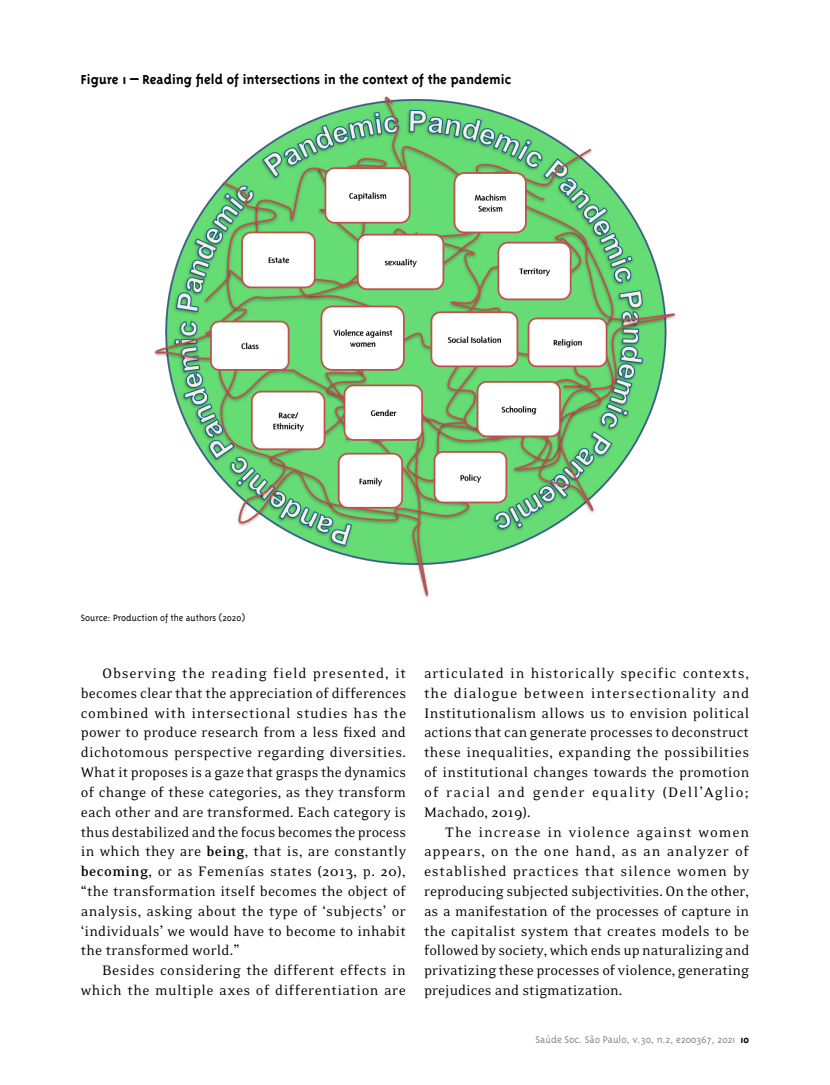
<style>
.page{position:relative;width:830px;height:1085px;background:#fff}
.page>*{position:absolute;margin:0;border:0;box-sizing:border-box;transform-origin:0 0}
.t1{font:15.75px/19.8px "Eidetic Neo";letter-spacing:.02em;color:#000;text-align:justify}
.t2{font:700 15px "Triplex";color:#000}
.t3{font:300 11.25px "Triplex";color:#878787}
.t4{font:300 10.5px "Triplex";color:#000}
.s1{font-weight:700}
.s2{font-weight:700;color:#000}
</style>
<div class="page">
<img style="left:154px;top:96px;width:522px;height:502px">
<p class="t2" style="left:81px;top:70px;width:432px">Figure 1 – Reading field of intersections in the context of the pandemic</p>
<p class="t4" style="left:81px;top:611px;width:166px">Source: Production of the authors (2020)</p>
<p class="t1" style="left:81px;top:663px;width:327px;text-indent:21px">Observing the reading field presented, it becomes clear that the appreciation of differences combined with intersectional studies has the power to produce research from a less fixed and dichotomous perspective regarding diversities.<br>What it proposes is a gaze that grasps the dynamics of change of these categories, as they transform each other and are transformed. Each category is thus destabilized and the focus becomes the process in which they are <span class="s1">being</span>, that is, are constantly <span class="s1">becoming</span>, or as Femenías states (2013, p. 20), “the transformation itself becomes the object of analysis, asking about the type of ‘subjects’ or ‘individuals’ we would have to become to inhabit the transformed world.”</p>
<p class="t1" style="left:81px;top:960px;width:326px;text-align:right">Besides considering the different effects in which the multiple axes of differentiation are</p>
<p class="t1" style="left:424px;top:663px;width:327px">articulated in historically specific contexts, the dialogue between intersectionality and Institutionalism allows us to envision political actions that can generate processes to deconstruct these inequalities, expanding the possibilities of institutional changes towards the promotion of racial and gender equality (Dell’Aglio; Machado, 2019).</p>
<p class="t1" style="left:424px;top:822px;width:327px;text-indent:21px">The increase in violence against women appears, on the one hand, as an analyzer of established practices that silence women by reproducing subjected subjectivities. On the other, as a manifestation of the processes of capture in the capitalist system that creates models to be followed by society, which ends up naturalizing and privatizing these processes of violence, generating prejudices and stigmatization.</p>
<p class="t3" style="left:535px;top:1033px;width:215px">Saúde Soc. São Paulo, v.30, n.2, e200367, 2021 <span class="s2">10</span></p>
</div>
